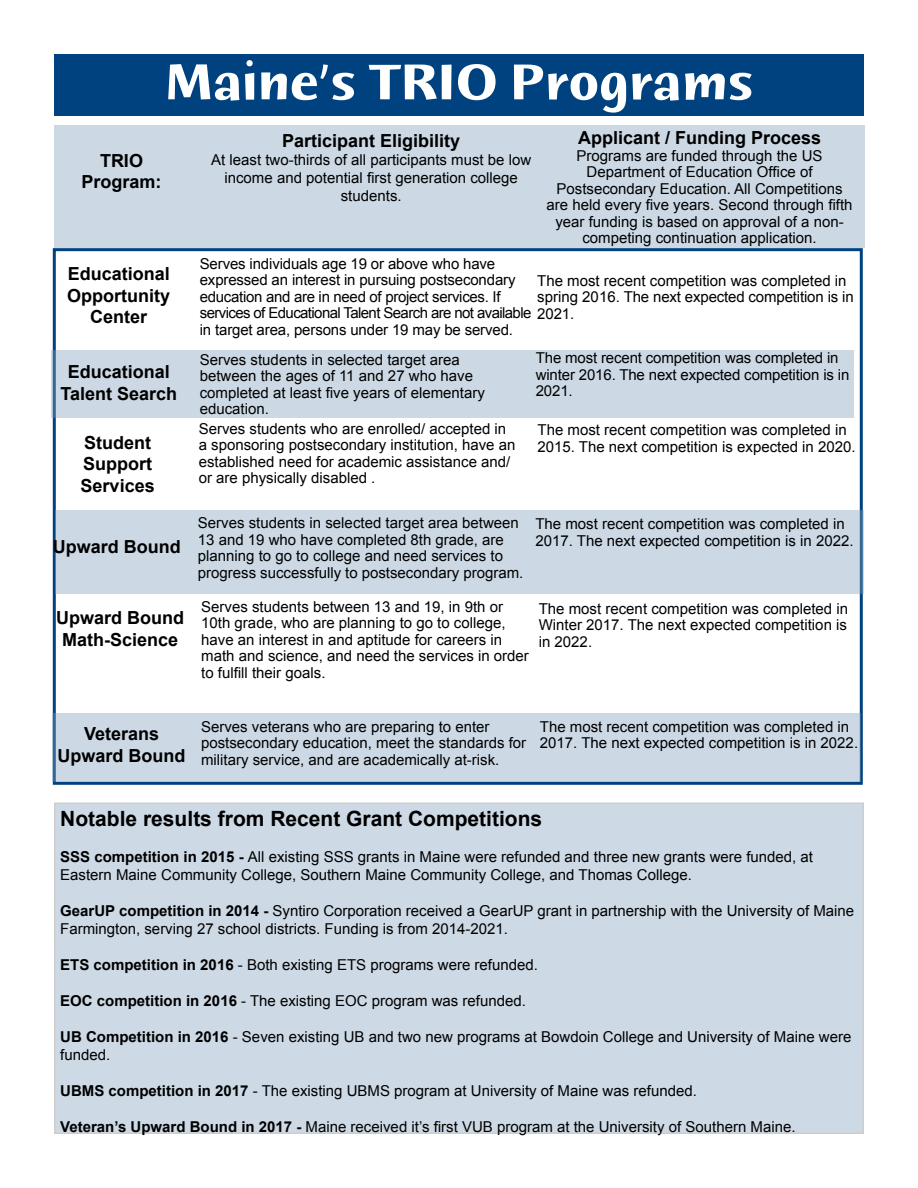
<style>
.page{position:relative;width:918px;height:1188px;background:#fff}
.page>*{position:absolute;margin:0;border:0;box-sizing:border-box;transform-origin:0 0}
.t1{font:54px "Humana Sans ITCTT Bold";color:#fff}
.t2{font:700 21px "Arial";color:#000}
.t3{font:700 18px/21.6px "Arial";color:#000;text-align:center}
.t4{font:15px/16.5px "Arial";color:#000}
.s1{font-weight:700}
</style>
<div class="page">
<div style="left:53px;top:248px;width:810px;height:537px;border:3px solid #00427f"></div>
<div style="left:51px;top:350px;width:803px;height:68px;background:#ccd9e5"></div>
<div style="left:54px;top:125px;width:811px;height:123px;background:#ccd9e5"></div>
<div style="left:55px;top:510px;width:808px;height:84px;background:#ccd9e5"></div>
<div style="left:55px;top:803px;width:808px;height:330px;background:#cdd9e5"></div>
<div style="left:54px;top:54px;width:810px;height:62px;background:#00427f"></div>
<div style="left:53px;top:714px;width:808px;height:68px;background:#ccd9e5"></div>
<p class="t3" style="left:81px;top:150px;width:82px">TRIO<br>Program:</p>
<h1 class="t1" style="left:164px;top:54px;width:591px">Maine’s TRIO Programs</h1>
<p class="t3" style="left:282px;top:130px;width:180px">Participant Eligibility</p>
<p class="t4" style="left:211px;top:150px;width:322px;line-height:18px;text-align:center">At least two-thirds of all participants must be low income and potential first generation college students.</p>
<p class="t3" style="left:578px;top:128px;width:245px">Applicant / Funding Process</p>
<p class="t4" style="left:547px;top:147px;width:307px;text-align:center">Programs are funded through the US Department of Education Office of Postsecondary Education. All Competitions are held every five years. Second through fifth year funding is based on approval of a non&shy;competing continuation application.</p>
<p class="t3" style="left:67px;top:264px;width:104px">Educational<br>Opportunity<br>Center</p>
<p class="t3" style="left:60px;top:362px;width:118px">Educational<br>Talent Search</p>
<p class="t3" style="left:81px;top:432px;width:76px;text-align:left">Student<br>Support<br>Services</p>
<p class="t3" style="left:53px;top:536px;width:129px">Upward Bound</p>
<p class="t3" style="left:56px;top:608px;width:129px">Upward Bound<br>Math-Science</p>
<p class="t4" style="left:200px;top:255px;width:376px">Serves individuals age 19 or above who have<br>expressed an interest in pursuing postsecondary education and are in need of project services. If<br>services of Educational Talent Search are not available 2021. in target area, persons under 19 may be served.</p>
<p class="t4" style="left:200px;top:351px;width:287px">Serves students in selected target area between the ages of 11 and 27 who have completed at least five years of elementary education.</p>
<p class="t4" style="left:199px;top:420px;width:318px">Serves students who are enrolled/ accepted in a sponsoring postsecondary institution, have an established need for academic assistance and/ or are physically disabled .</p>
<p class="t4" style="left:537px;top:272px;width:318px">The most recent competition was completed in spring 2016. The next expected competition is in</p>
<p class="t4" style="left:536px;top:350px;width:315px">The most recent competition was completed in winter 2016. The next expected competition is in<br>2021.</p>
<p class="t4" style="left:538px;top:422px;width:320px">The most recent competition was completed in<br>2015. The next competition is expected in 2020.</p>
<p class="t4" style="left:198px;top:515px;width:327px">Serves students in selected target area between 13 and 19 who have completed 8th grade, are planning to go to college and need services to progress successfully to postsecondary program.</p>
<p class="t4" style="left:535px;top:516px;width:320px">The most recent competition was completed in<br>2017. The next expected competition is in 2022.</p>
<p class="t4" style="left:201px;top:598px;width:329px">Serves students between 13 and 19, in 9th or 10th grade, who are planning to go to college, have an interest in and aptitude for careers in math and science, and need the services in order to fulfill their goals.</p>
<p class="t4" style="left:539px;top:600px;width:311px;text-align:justify">The most recent competition was completed in Winter 2017. The next expected competition is in 2022.</p>
<p class="t3" style="left:58px;top:724px;width:129px">Veterans<br>Upward Bound</p>
<p class="t4" style="left:201px;top:718px;width:327px">Serves veterans who are preparing to enter postsecondary education, meet the standards for military service, and are academically at-risk.</p>
<p class="t4" style="left:540px;top:718px;width:320px">The most recent competition was completed in<br>2017. The next expected competition is in 2022.</p>
<h2 class="t2" style="left:60px;top:804px;width:483px">Notable results from Recent Grant Competitions</h2>
<p class="t4" style="left:60px;top:847px;width:754px;line-height:18px"><span class="s1">SSS competition in 2015 -</span> All existing SSS grants in Maine were refunded and three new grants were funded, at<br>Eastern Maine Community College, Southern Maine Community College, and Thomas College.</p>
<p class="t4" style="left:60px;top:901px;width:795px;line-height:18px"><span class="s1">GearUP competition in 2014 -</span> Syntiro Corporation received a GearUP grant in partnership with the University of Maine<br>Farmington, serving 27 school districts. Funding is from 2014-2021.</p>
<p class="t4" style="left:60px;top:956px;width:479px"><span class="s1">ETS competition in 2016</span> - Both existing ETS programs were refunded.</p>
<p class="t4" style="left:60px;top:992px;width:467px"><span class="s1">EOC competition in 2016</span> - The existing EOC program was refunded.</p>
<p class="t4" style="left:60px;top:1027px;width:793px;line-height:18px"><span class="s1">UB Competition in 2016</span> - Seven existing UB and two new programs at Bowdoin College and University of Maine were funded.</p>
<p class="t4" style="left:60px;top:1082px;width:638px"><span class="s1">UBMS competition in 2017</span> - The existing UBMS program at University of Maine was refunded.</p>
<p class="t4" style="left:60px;top:1118px;width:737px"><span class="s1">Veteran’s Upward Bound in 2017 -</span> Maine received it’s first VUB program at the University of Southern Maine.</p>
</div>
